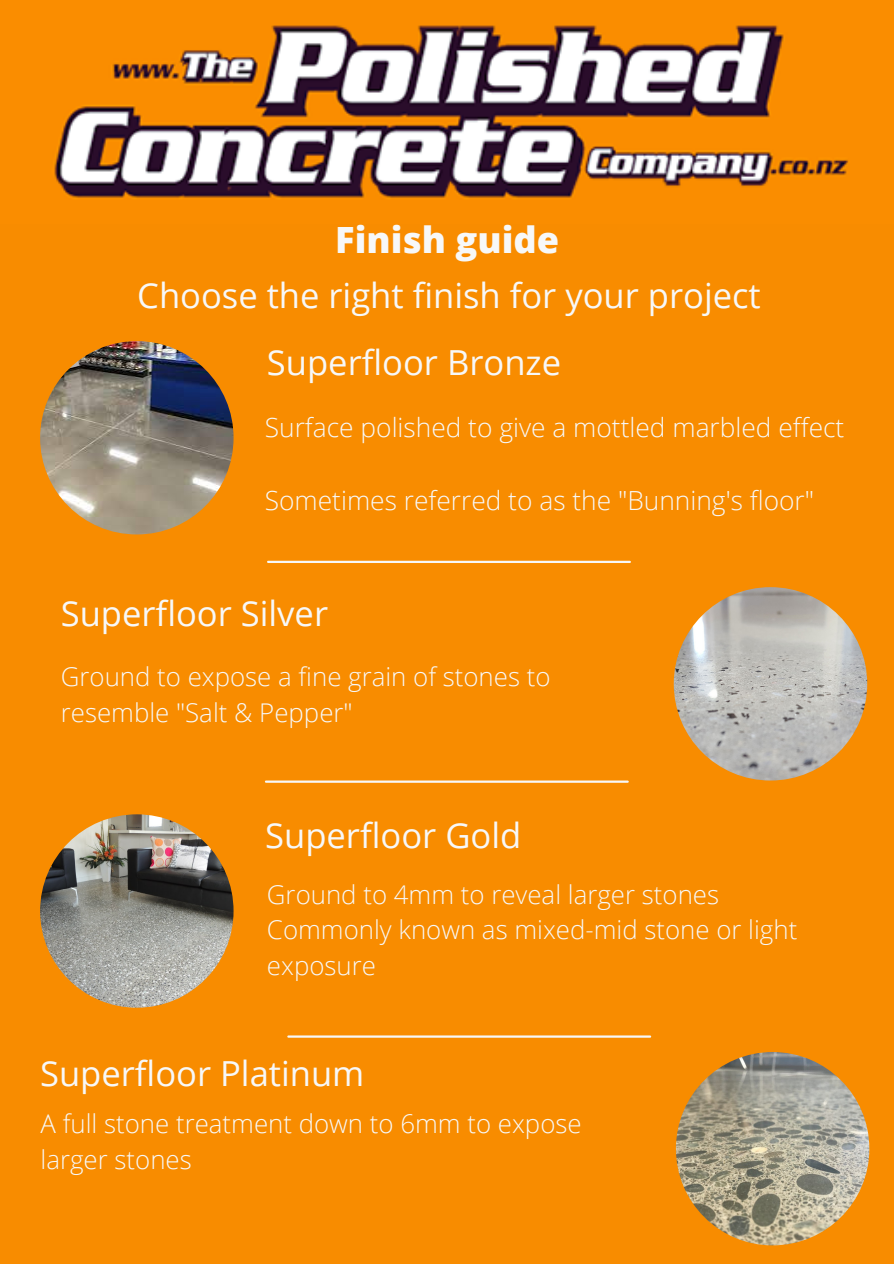
<style>
.page{position:relative;width:894px;height:1264px;background:#fff}
.page>*{position:absolute;margin:0;border:0;box-sizing:border-box;transform-origin:0 0}
.t1{font:800 36.15px "Open Sans";color:#f7f8f8}
.t2{font:34.5px "Open Sans";color:#f7f8f8}
.t3{font:300 26.25px "Open Sans";color:#f7f8f8}
.t4{font:300 25.8px/35.4px "Open Sans";color:#f7f8f8}
</style>
<div class="page">
<div style="left:0;top:0;width:893px;height:1263px;background:#f88c00"></div>
<img style="left:54px;top:25px;width:794px;height:174px">
<img style="left:40px;top:341px;width:193px;height:193px;border-radius:50%">
<img style="left:40px;top:814px;width:193px;height:193px;border-radius:50%">
<img style="left:675px;top:1051px;width:194px;height:194px;border-radius:50%">
<img style="left:673px;top:587px;width:193px;height:193px;border-radius:50%">
<hr style="left:268px;top:560px;width:361px;height:3px;background:#f7f8f8">
<hr style="left:288px;top:1035px;width:362px;height:2px;background:#f7f8f8">
<hr style="left:266px;top:780px;width:361px;height:2px;background:#f7f8f8">
<p class="t1" style="left:335px;top:215px;width:225px">Finish guide</p>
<p class="t2" style="left:137px;top:271px;width:625px">Choose the right finish for your project</p>
<p class="t2" style="left:267px;top:338px;width:295px">Superfloor Bronze</p>
<p class="t3" style="left:265px;top:409px;width:581px">Surface polished to give a mottled marbled effect</p>
<p class="t3" style="left:265px;top:481px;width:550px">Sometimes referred to as the "Bunning's floor"</p>
<p class="t2" style="left:61px;top:588px;width:269px">Superfloor Silver</p>
<p class="t4" style="left:61px;top:658px;width:491px">Ground to expose a fine grain of stones to resemble "Salt &amp; Pepper"</p>
<p class="t2" style="left:265px;top:811px;width:257px">Superfloor Gold</p>
<p class="t4" style="left:267px;top:876px;width:453px">Ground to 4mm to reveal larger stones</p>
<p class="t4" style="left:267px;top:911px;width:531px">Commonly known as mixed-mid stone or light exposure</p>
<p class="t2" style="left:40px;top:1048px;width:326px">Superfloor Platinum</p>
<p class="t4" style="left:41px;top:1105px;width:542px">A full stone treatment down to 6mm to expose larger stones</p>
</div>
